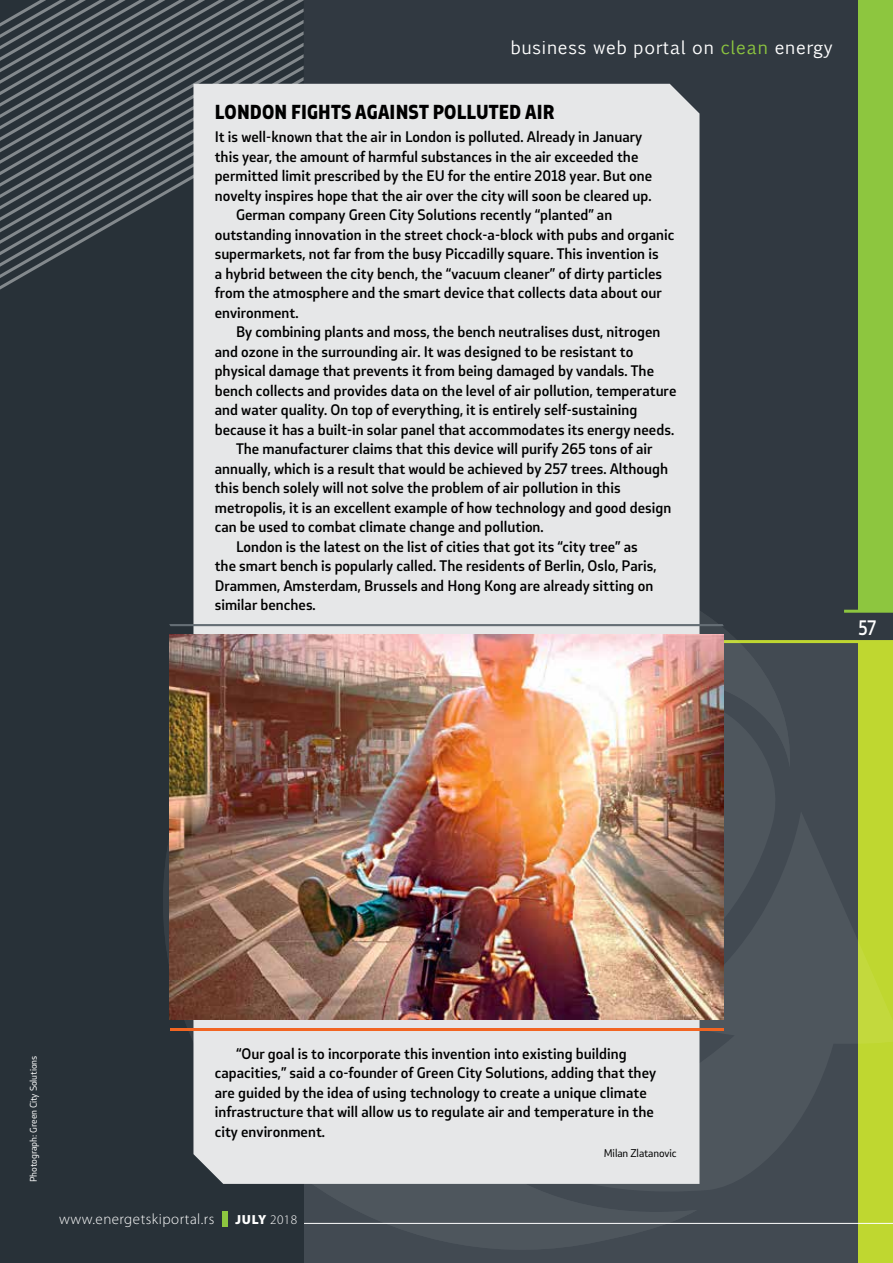
<style>
.page{position:relative;width:893px;height:1263px;background:#fff}
.page>*{position:absolute;margin:0;border:0;box-sizing:border-box;transform-origin:0 0}
.t1{font:500 19.5px "Stobi Sans";color:#fff;scale:.85 1}
.t2{font:900 18.9px "Stobi Sans";letter-spacing:.01em;color:#000;scale:.93 1}
.t3{font:17.7px "Euphemia CAS";letter-spacing:.045em;color:#fff}
.t4{font:300 15px "Myriad Pro";letter-spacing:.03em;color:#fff}
.t5{font:500 14.25px/19.5px "Stobi Sans";color:#000}
.t6{font:900 13.2px "Myriad Pro";color:#fff}
.t7{font:10.5px "Stobi Sans";letter-spacing:-.01em;color:#000}
.t8{font:9px "Stobi Sans";letter-spacing:-.01em;color:#fff}
.s1{color:#8dc63f}
.s2{font-weight:300}
</style>
<div class="page">
<div style="left:304px;top:0;width:589px;height:640px;background:#313941"></div>
<div style="left:1px;top:642px;width:892px;height:621px;background:#424a52"></div>
<div style="left:858px;top:0;width:35px;height:611px;background:#8dc63f"></div>
<div style="left:858px;top:641px;width:35px;height:622px;background:#bfd730"></div>
<svg style="left:796px;top:640px;width:97px;height:3px"></svg>
<svg style="left:844px;top:610px;width:49px;height:3px"></svg>
<hr style="left:304px;top:1223px;width:589px;height:1px;background:#fff">
<div style="left:0;top:0;width:304px;height:1263px;background:#283138"></div>
<svg style="left:26px;top:0;width:278px;height:8px"></svg>
<svg style="left:6px;top:8px;width:298px;height:12px"></svg>
<svg style="left:0;top:20px;width:304px;height:11px"></svg>
<svg style="left:0;top:31px;width:304px;height:12px"></svg>
<svg style="left:0;top:43px;width:304px;height:11px"></svg>
<svg style="left:0;top:54px;width:304px;height:12px"></svg>
<svg style="left:0;top:66px;width:304px;height:11px"></svg>
<svg style="left:0;top:77px;width:304px;height:11px"></svg>
<svg style="left:0;top:88px;width:193px;height:12px"></svg>
<svg style="left:0;top:100px;width:193px;height:190px"></svg>
<svg style="left:796px;top:813px;width:97px;height:311px"></svg>
<svg style="left:163px;top:555px;width:633px;height:695px"></svg>
<div style="left:193px;top:84px;width:506px;height:1100px;background:#e6e7e8"></div>
<img style="left:169px;top:635px;width:555px;height:385px">
<hr style="left:170px;top:1028px;width:553px;height:3px;background:#f26522">
<svg style="left:169px;top:624px;width:555px;height:2px"></svg>
<p class="t3" style="left:511px;top:34px;width:324px">business web portal on <span class="s1">clean</span> energy</p>
<p class="t2" style="left:215px;top:99px;width:367px">LONDON FIGHTS AGAINST POLLUTED AIR</p>
<p class="t5" style="left:215px;top:127px;width:429px">It is well-known that the air in London is polluted. Already in January</p>
<p class="t5" style="left:215px;top:146px;width:425px">this year, the amount of harmful substances in the air exceeded the</p>
<p class="t5" style="left:215px;top:166px;width:439px">permitted limit prescribed by the EU for the entire 2018 year. But one</p>
<p class="t5" style="left:215px;top:185px;width:438px">novelty inspires hope that the air over the city will soon be cleared up.</p>
<p class="t5" style="left:236px;top:205px;width:378px">German company Green City Solutions recently “planted” an</p>
<p class="t5" style="left:215px;top:224px;width:461px">outstanding innovation in the street chock-a-block with pubs and organic</p>
<p class="t5" style="left:215px;top:244px;width:445px">supermarkets, not far from the busy Piccadilly square. This invention is</p>
<p class="t5" style="left:215px;top:263px;width:449px">a hybrid between the city bench, the “vacuum cleaner” of dirty particles</p>
<p class="t5" style="left:215px;top:283px;width:449px">from the atmosphere and the smart device that collects data about our</p>
<p class="t5" style="left:215px;top:302px;width:85px">environment.</p>
<p class="t5" style="left:236px;top:322px;width:426px">By combining plants and moss, the bench neutralises dust, nitrogen</p>
<p class="t5" style="left:215px;top:341px;width:420px">and ozone in the surrounding air. It was designed to be resistant to</p>
<p class="t5" style="left:215px;top:361px;width:441px">physical damage that prevents it from being damaged by vandals. The</p>
<p class="t5" style="left:215px;top:380px;width:463px">bench collects and provides data on the level of air pollution, temperature</p>
<p class="t5" style="left:215px;top:400px;width:424px">and water quality. On top of everything, it is entirely self-sustaining</p>
<p class="t5" style="left:215px;top:419px;width:461px">because it has a built-in solar panel that accommodates its energy needs.</p>
<p class="t5" style="left:236px;top:439px;width:418px">The manufacturer claims that this device will purify 265 tons of air</p>
<p class="t5" style="left:215px;top:458px;width:455px">annually, which is a result that would be achieved by 257 trees. Although</p>
<p class="t5" style="left:215px;top:478px;width:407px">this bench solely will not solve the problem of air pollution in this</p>
<p class="t5" style="left:215px;top:497px;width:458px">metropolis, it is an excellent example of how technology and good design</p>
<p class="t5" style="left:215px;top:517px;width:330px">can be used to combat climate change and pollution.</p>
<p class="t5" style="left:236px;top:536px;width:403px">London is the latest on the list of cities that got its “city tree” as</p>
<p class="t5" style="left:215px;top:556px;width:443px">the smart bench is popularly called. The residents of Berlin, Oslo, Paris,</p>
<p class="t5" style="left:215px;top:575px;width:440px">Drammen, Amsterdam, Brussels and Hong Kong are already sitting on</p>
<p class="t5" style="left:215px;top:595px;width:103px">similar benches.</p>
<p class="t1" style="left:858px;top:614px;width:22px">57</p>
<p class="t8" style="left:27px;top:1182px;width:128px;rotate:-90deg">Photograph: Green City Solutions</p>
<p class="t5" style="left:215px;top:1043px;width:443px;text-indent:21px">“Our goal is to incorporate this invention into existing building capacities,” said a co-founder of Green City Solutions, adding that they are guided by the idea of using technology to create a unique climate infrastructure that will allow us to regulate air and temperature in the city environment.</p>
<p class="t7" style="left:604px;top:1146px;width:75px">Milan Zlatanovic</p>
<p class="t4" style="left:59px;top:1209px;width:157px">www.energetskiportal.rs</p>
<p class="t6" style="left:236px;top:1210px;width:63px">July <span class="s2">2018</span></p>
</div>
